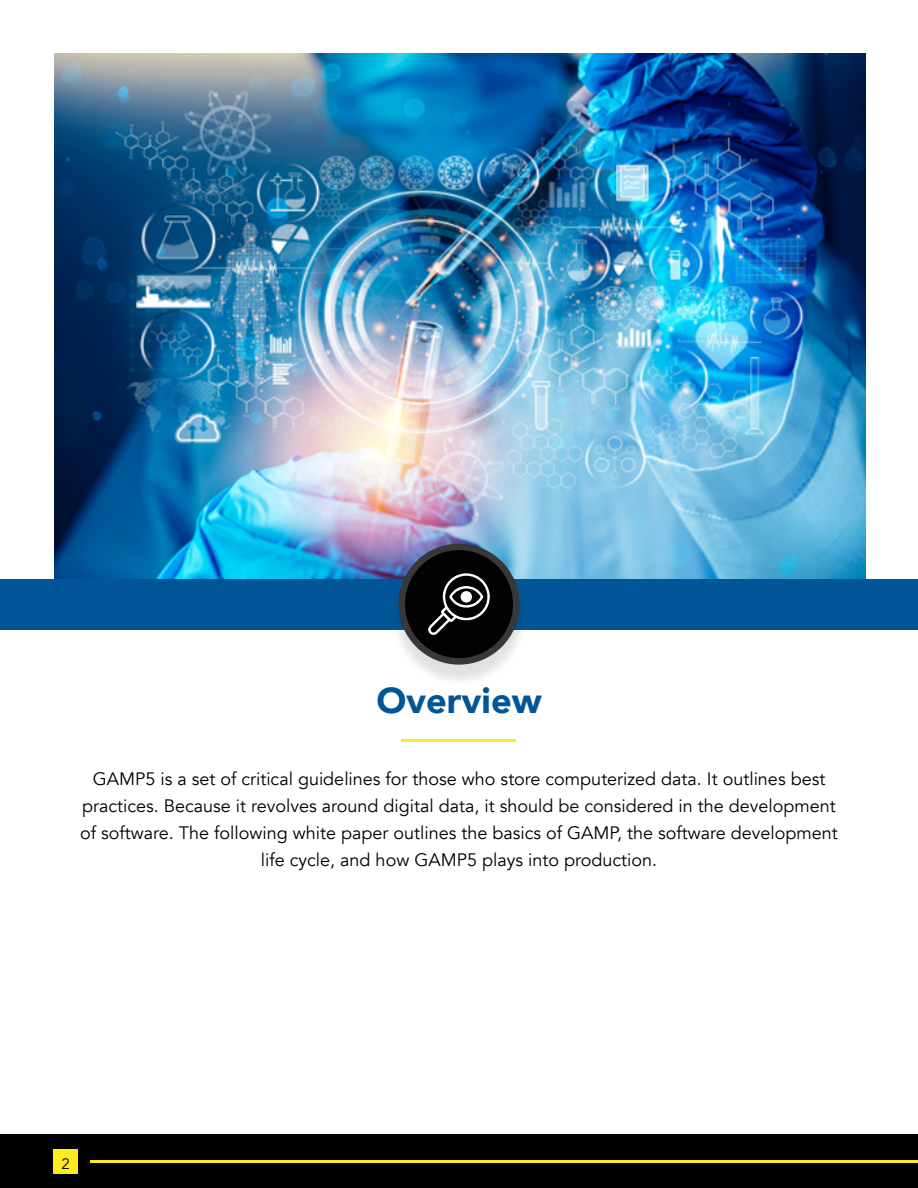
<style>
.page{position:relative;width:918px;height:1188px;background:#fff}
.page>*{position:absolute;margin:0;border:0;box-sizing:border-box;transform-origin:0 0}
.t1{font:900 36px "Avenir";color:#025697}
.Paragraph_Body{font:18px/27px "Avenir";color:#000;text-align:center}
.t2{font:15px "Avenir";color:#000}
</style>
<div class="page">
<img style="left:55px;top:53px;width:811px;height:526px">
<div style="left:0;top:579px;width:918px;height:51px;background:#025697"></div>
<div style="left:0;top:1134px;width:918px;height:54px;background:#000"></div>
<hr style="left:90px;top:1160px;width:828px;height:2px;background:#fceb20">
<div style="left:53px;top:1149px;width:25px;height:25px;background:#fceb20"></div>
<hr style="left:402px;top:739px;width:114px;height:2px;background:#fceb20">
<div style="left:391px;top:550px;width:136px;height:138px;background:#000;opacity:.12"></div>
<div style="left:399px;top:544px;width:120px;height:121px;background:#383838;border-radius:50%"></div>
<div style="left:405px;top:550px;width:108px;height:108px;background:#020203;border-radius:50%"></div>
<svg style="left:428px;top:573px;width:62px;height:62px"></svg>
<div style="left:461px;top:591px;width:11px;height:12px;background:#fff;border-radius:50%"></div>
<p class="t1" style="left:376px;top:669px;width:167px">Overview</p>
<p class="Paragraph_Body" style="left:80px;top:766px;width:759px">GAMP5 is a set of critical guidelines for those who store computerized data. It outlines best practices. Because it revolves around digital data, it should be considered in the development of software. The following white paper outlines the basics of GAMP, the software development life cycle, and how GAMP5 plays into production.</p>
<p class="t2" style="left:61px;top:1155px;width:10px">2</p>
</div>
